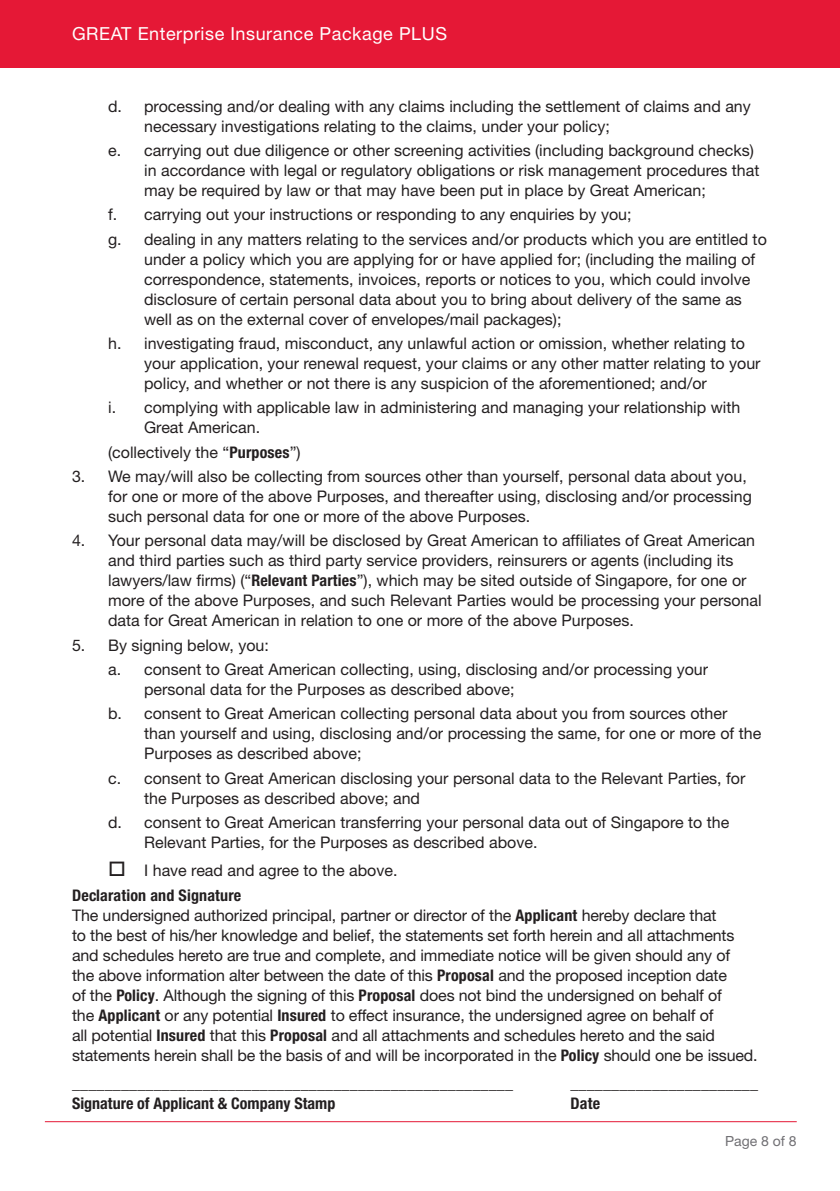
<style>
.page{position:relative;width:840px;height:1191px;background:#fff}
.page>*{position:absolute;margin:0;border:0;box-sizing:border-box;transform-origin:0 0}
.t1{font:18px "Helvetica Neue LT Std";letter-spacing:.03em;color:#fff}
.t2{font:16px/20px "Helvetica Neue LT Std";color:#231f20}
.t3{font:700 condensed 16px "Helvetica Neue LT Std";color:#231f20}
.t4{font:14px "Helvetica Neue LT Std";color:#717074}
.s1{font-weight:700;font-stretch:condensed}
</style>
<div class="page">
<div style="left:0;top:0;width:839px;height:68px;background:#e51836"></div>
<hr style="left:45px;top:1121px;width:751px;height:1px;background:#e51836">
<p class="t1" style="left:72px;top:23px;width:376px">GREAT Enterprise Insurance Package PLUS</p>
<p class="t2" style="left:144px;top:96px;width:608px;text-indent:-36px">d. processing and/or dealing with any claims including the settlement of claims and any necessary investigations relating to the claims, under your policy;</p>
<p class="t2" style="left:144px;top:140px;width:616px;text-indent:-36px">e. carrying out due diligence or other screening activities (including background checks) in accordance with legal or regulatory obligations or risk management procedures that may be required by law or that may have been put in place by Great American;</p>
<p class="t2" style="left:108px;top:202px;width:660px;line-height:24.4px">f. carrying out your instructions or responding to any enquiries by you;<br>g. dealing in any matters relating to the services and/or products which you are entitled to</p>
<p class="t2" style="left:144px;top:249px;width:612px">under a policy which you are applying for or have applied for; (including the mailing of correspondence, statements, invoices, reports or notices to you, which could involve disclosure of certain personal data about you to bring about delivery of the same as well as on the external cover of envelopes/mail packages);</p>
<p class="t2" style="left:144px;top:333px;width:617px;text-indent:-36px">h. investigating fraud, misconduct, any unlawful action or omission, whether relating to your application, your renewal request, your claims or any other matter relating to your policy, and whether or not there is any suspicion of the aforementioned; and/or</p>
<p class="t2" style="left:144px;top:397px;width:597px;text-indent:-36px">i. complying with applicable law in administering and managing your relationship with<br>Great American.</p>
<p class="t2" style="left:108px;top:442px;width:194px">(collectively the “<span class="s1">Purposes</span>”)</p>
<p class="t2" style="left:108px;top:466px;width:645px;text-indent:-36px">3. We may/will also be collecting from sources other than yourself, personal data about you, for one or more of the above Purposes, and thereafter using, disclosing and/or processing such personal data for one or more of the above Purposes.</p>
<p class="t2" style="left:108px;top:530px;width:654px;text-indent:-36px">4. Your personal data may/will be disclosed by Great American to affiliates of Great American and third parties such as third party service providers, reinsurers or agents (including its lawyers/law firms) (“<span class="s1">Relevant Parties</span>”), which may be sited outside of Singapore, for one or more of the above Purposes, and such Relevant Parties would be processing your personal data for Great American in relation to one or more of the above Purposes.</p>
<p class="t2" style="left:108px;top:632px;width:601px;line-height:24.4px;text-indent:-36px">5. By signing below, you:<br>a. consent to Great American collecting, using, disclosing and/or processing your</p>
<p class="t2" style="left:108px;top:677px;width:620px;line-height:24.4px;text-indent:36px">personal data for the Purposes as described above;<br>b. consent to Great American collecting personal data about you from sources other</p>
<p class="t2" style="left:144px;top:723px;width:618px">than yourself and using, disclosing and/or processing the same, for one or more of the<br>Purposes as described above;</p>
<p class="t2" style="left:144px;top:767px;width:602px;text-indent:-36px">c. consent to Great American disclosing your personal data to the Relevant Parties, for the Purposes as described above; and</p>
<p class="t2" style="left:144px;top:812px;width:586px;text-indent:-36px">d. consent to Great American transferring your personal data out of Singapore to the<br>Relevant Parties, for the Purposes as described above.</p>
<p class="t2" style="left:72px;top:858px;width:327px;line-height:24.4px;text-indent:36px">□ I have read and agree to the above.<br><span class="s1">Declaration and Signature</span></p>
<p class="t2" style="left:72px;top:904px;width:686px">The undersigned authorized principal, partner or director of the <span class="s1">Applicant</span> hereby declare that<br>to the best of his/her knowledge and belief, the statements set forth herein and all attachments and schedules hereto are true and complete, and immediate notice will be given should any of<br>the above information alter between the date of this <span class="s1">Proposal</span> and the proposed inception date<br>of the <span class="s1">Policy</span>. Although the signing of this <span class="s1">Proposal</span> does not bind the undersigned on behalf of<br>the <span class="s1">Applicant</span> or any potential <span class="s1">Insured</span> to effect insurance, the undersigned agree on behalf of<br>all potential <span class="s1">Insured</span> that this <span class="s1">Proposal</span> and all attachments and schedules hereto and the said statements herein shall be the basis of and will be incorporated in the <span class="s1">Policy</span> should one be issued.</p>
<p class="t3" style="left:72px;top:1073px;width:442px">______________________________________________________</p>
<p class="t3" style="left:570px;top:1073px;width:189px">_______________________</p>
<p class="t3" style="left:72px;top:1093px;width:265px">Signature of Applicant &amp; Company Stamp</p>
<p class="t3" style="left:570px;top:1093px;width:31px">Date</p>
<p class="t4" style="left:724px;top:1133px;width:73px">Page 8 of 8</p>
</div>
